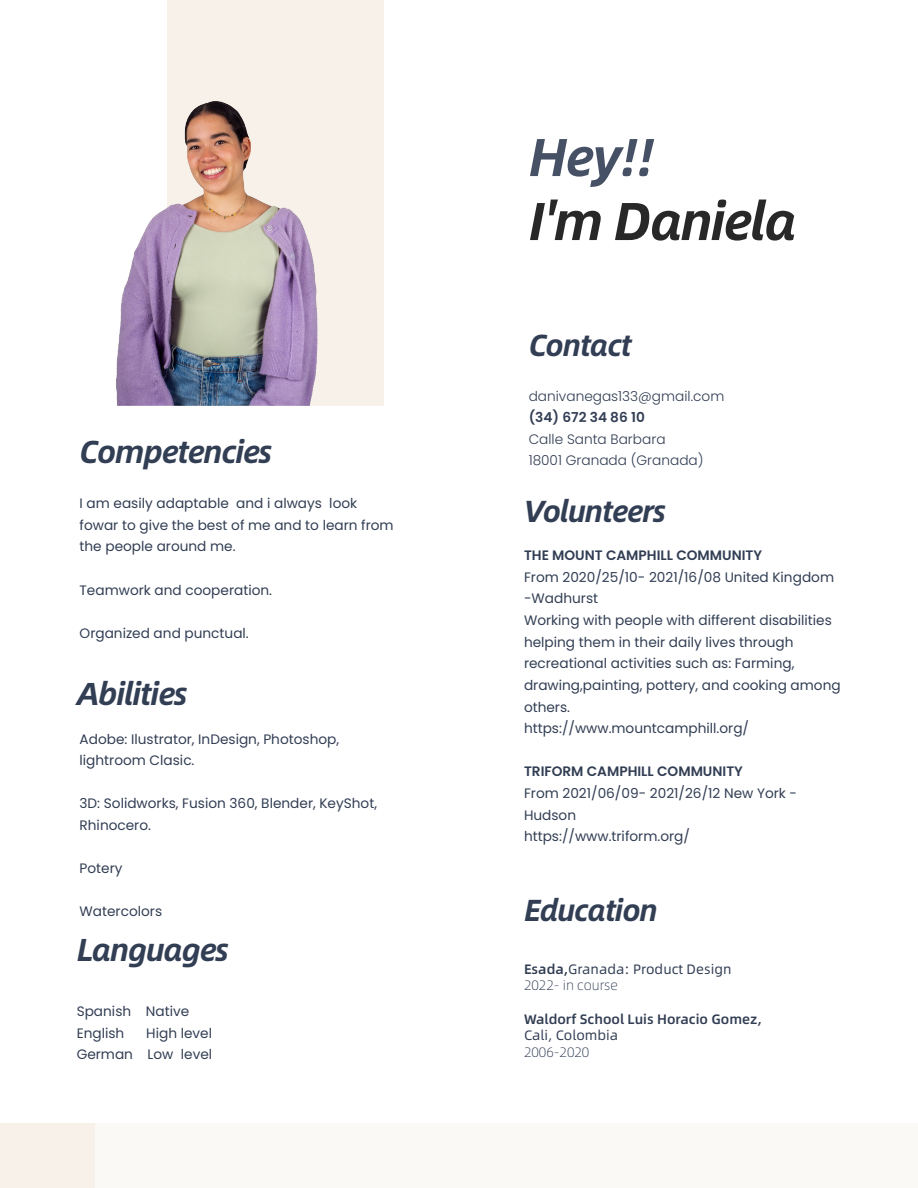
<style>
.page{position:relative;width:918px;height:1188px;background:#fff}
.page>*{position:absolute;margin:0;border:0;box-sizing:border-box;transform-origin:0 0}
.t1{font:italic 700 53.4px "Alibaba Sans";letter-spacing:-.025em;color:#101010}
.t2{font:italic 700 53.4px "Alibaba Sans";color:#323e54}
.t3{font:italic 700 31.8px "Alibaba Sans";letter-spacing:-.025em;color:#323e54}
.t4{font:italic 700 30.45px "Alibaba Sans";letter-spacing:-.025em;color:#323e54}
.t5{font:13.65px/21.6px "Poppins";color:#323e54}
.t6{font:600 13.65px "Poppins";color:#323e54}
.t7{font:300 13.65px/21.6px "Poppins";color:#323e54}
.t8{font:13.65px/16.4px "Alibaba Sans";color:#323e54}
.t9{font:500 13.65px "Alibaba Sans";color:#323e54}
.t10{font:300 13.65px "Alibaba Sans";color:#323e54}
.s1{font-weight:500}
.s2{font-weight:300}
</style>
<div class="page">
<div style="left:167px;top:0;width:217px;height:406px;background:#f7f1e9"></div>
<div style="left:0;top:1123px;width:94px;height:65px;background:#f7f1e9"></div>
<img style="left:116px;top:101px;width:202px;height:305px">
<div style="left:94px;top:1123px;width:824px;height:65px;background:#fbf9f6"></div>
<h2 class="t3" style="left:80px;top:426px;width:194px">Competencies</h2>
<p class="t5" style="left:80px;top:493px;width:316px">I am easily adaptable and i always look fowar to give the best of me and to learn from the people around me.</p>
<p class="t5" style="left:80px;top:579px;width:194px">Teamwork and cooperation.</p>
<p class="t5" style="left:80px;top:622px;width:171px">Organized and punctual.</p>
<h2 class="t3" style="left:77px;top:668px;width:112px">Abilities</h2>
<p class="t5" style="left:80px;top:728px;width:261px">Adobe: Ilustrator, InDesign, Photoshop, lightroom Clasic.</p>
<p class="t5" style="left:80px;top:793px;width:299px">3D: Solidworks, Fusion 360, Blender, KeyShot,<br>Rhinocero.</p>
<p class="t5" style="left:80px;top:858px;width:44px">Potery</p>
<p class="t5" style="left:80px;top:901px;width:84px">Watercolors</p>
<h2 class="t3" style="left:77px;top:924px;width:153px">Languages</h2>
<p class="t5" style="left:77px;top:1001px;width:114px">Spanish Native<br>English</p>
<p class="t5" style="left:77px;top:1022px;width:137px;text-align:right">High level<br>German Low level</p>
<h1 class="t2" style="left:529px;top:114px;width:128px">Hey!!</h1>
<h1 class="t1" style="left:529px;top:178px;width:269px">I'm Daniela</h1>
<h3 class="t4" style="left:529px;top:320px;width:104px">Contact</h3>
<p class="t7" style="left:529px;top:385px;width:197px">danivanegas133@gmail.com</p>
<p class="t6" style="left:529px;top:409px;width:118px">(34) 672 34 86 10</p>
<p class="t7" style="left:529px;top:428px;width:176px">Calle Santa Barbara<br>18001 Granada (Granada)</p>
<h3 class="t4" style="left:524px;top:487px;width:143px">Volunteers</h3>
<p class="t6" style="left:524px;top:548px;width:240px">THE MOUNT CAMPHILL COMMUNITY</p>
<p class="t5" style="left:524px;top:566px;width:318px">From 2020/25/10- 2021/16/08 United Kingdom -Wadhurst<br>Working with people with different disabilities helping them in their daily lives through recreational activities such as: Farming, drawing,painting, pottery, and cooking among others.<br>https://www.mountcamphill.org/</p>
<p class="t6" style="left:524px;top:764px;width:220px">TRIFORM CAMPHILL COMMUNITY</p>
<p class="t5" style="left:524px;top:782px;width:275px">From 2021/06/09- 2021/26/12 New York -<br>Hudson<br>https://www.triform.org/</p>
<h3 class="t4" style="left:524px;top:886px;width:135px">Education</h3>
<p class="t8" style="left:524px;top:960px;width:209px"><span class="s1">Esada,</span>Granada: Product Design<br><span class="s2">2022- in course</span></p>
<p class="t9" style="left:524px;top:1008px;width:239px">Waldorf School Luis Horacio Gomez,</p>
<p class="t8" style="left:524px;top:1026px;width:96px">Cali, Colombia</p>
<p class="t10" style="left:524px;top:1042px;width:67px">2006-2020</p>
</div>
